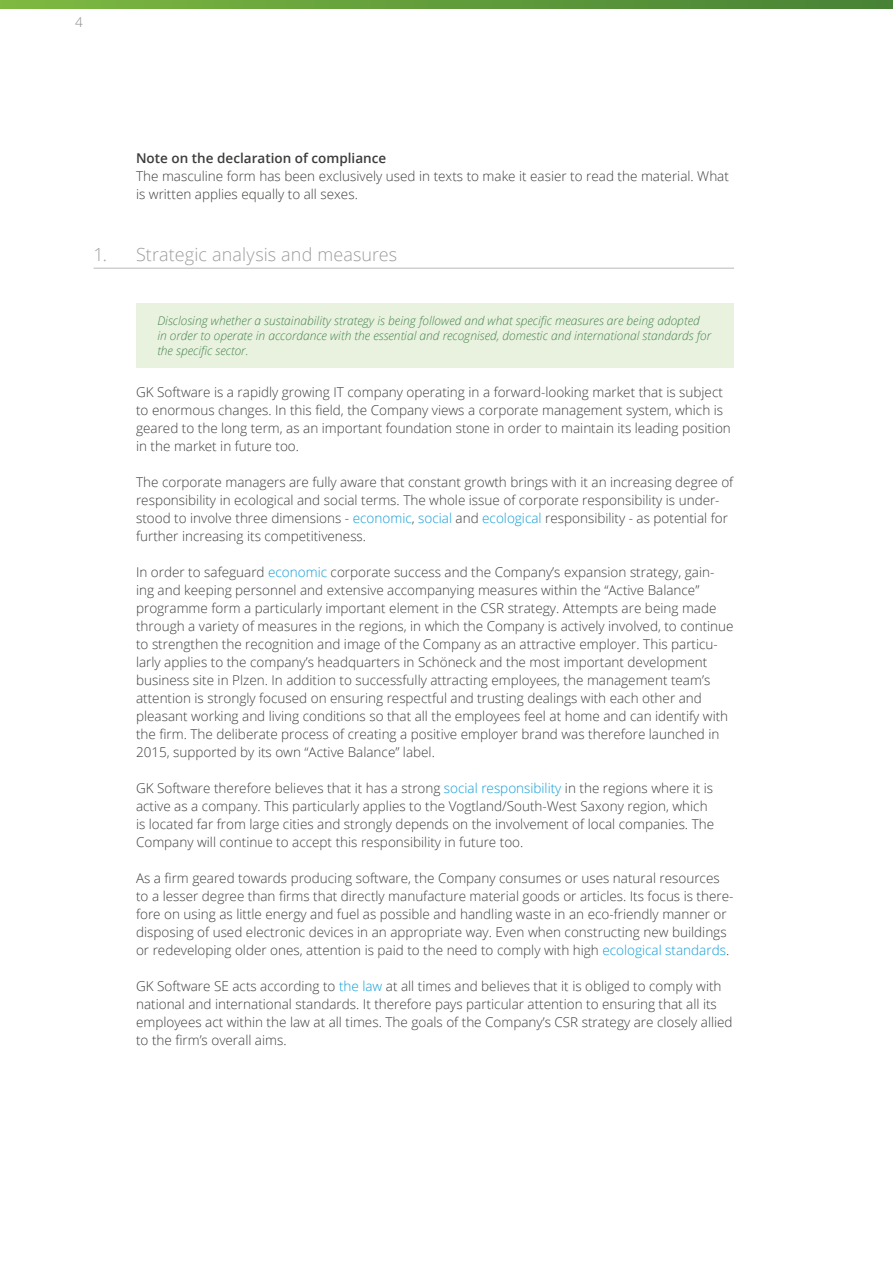
<style>
.page{position:relative;width:893px;height:1263px;background:#fff}
.page>*{position:absolute;margin:0;border:0;box-sizing:border-box;transform-origin:0 0}
.t1{font:300 18px "Open Sans";letter-spacing:.005em;color:#9d9d9c}
.t2{font:300 13.5px/18px "Open Sans";color:#3c3c3b}
.t3{font:600 13.5px "Open Sans";color:#3c3c3b}
.t4{font:300 13.5px "Open Sans";color:#878787}
.t5{font:italic 300 12px/15px "Open Sans";color:#478453}
.s1{color:#0f9cd8}
</style>
<div class="page">
<svg style="left:0;top:0;width:893px;height:9px;background:#619d3a"></svg>
<hr style="left:94px;top:267px;width:640px;height:2px;background:#d0d0d0">
<div style="left:136px;top:303px;width:598px;height:64px;background:#e9f2de"></div>
<p class="t4" style="left:75px;top:13px;width:9px">4</p>
<p class="t3" style="left:136px;top:149px;width:252px">Note on the declaration of compliance</p>
<p class="t2" style="left:136px;top:166px;width:594px">The masculine form has been exclusively used in texts to make it easier to read the material. What is written applies equally to all sexes.</p>
<h1 class="t1" style="left:94px;top:242px;width:305px">1. Strategic analysis and measures</h1>
<p class="t5" style="left:157px;top:312px;width:555px">Disclosing whether a sustainability strategy is being followed and what specific measures are being adopted in order to operate in accordance with the essential and recognised, domestic and international standards for the specific sector.</p>
<p class="t2" style="left:136px;top:382px;width:596px">GK Software is a rapidly growing IT company operating in a forward-looking market that is subject to enormous changes. In this field, the Company views a corporate management system, which is geared to the long term, as an important foundation stone in order to maintain its leading position in the market in future too.</p>
<p class="t2" style="left:136px;top:472px;width:599px">The corporate managers are fully aware that constant growth brings with it an increasing degree of responsibility in ecological and social terms. The whole issue of corporate responsibility is under&shy;stood to involve three dimensions - <span class="s1">economic</span>, <span class="s1">social</span> and <span class="s1">ecological</span> responsibility - as potential for further increasing its competitiveness.</p>
<p class="t2" style="left:136px;top:562px;width:599px">In order to safeguard <span class="s1">economic</span> corporate success and the Company’s expansion strategy, gain&shy;ing and keeping personnel and extensive accompanying measures within the “Active Balance” programme form a particularly important element in the CSR strategy. Attempts are being made through a variety of measures in the regions, in which the Company is actively involved, to continue to strengthen the recognition and image of the Company as an attractive employer. This particu&shy;larly applies to the company’s headquarters in Schöneck and the most important development business site in Plzen. In addition to successfully attracting employees, the management team’s attention is strongly focused on ensuring respectful and trusting dealings with each other and pleasant working and living conditions so that all the employees feel at home and can identify with the firm. The deliberate process of creating a positive employer brand was therefore launched in 2015, supported by its own “Active Balance” label.</p>
<p class="t2" style="left:136px;top:778px;width:580px">GK Software therefore believes that it has a strong <span class="s1">social responsibility</span> in the regions where it is active as a company. This particularly applies to the Vogtland/South-West Saxony region, which is located far from large cities and strongly depends on the involvement of local companies. The Company will continue to accept this responsibility in future too.</p>
<p class="t2" style="left:136px;top:868px;width:599px">As a firm geared towards producing software, the Company consumes or uses natural resources to a lesser degree than firms that directly manufacture material goods or articles. Its focus is there&shy;fore on using as little energy and fuel as possible and handling waste in an eco-friendly manner or disposing of used electronic devices in an appropriate way. Even when constructing new buildings or redeveloping older ones, attention is paid to the need to comply with high <span class="s1">ecological standards</span>.</p>
<p class="t2" style="left:136px;top:976px;width:598px">GK Software SE acts according to <span class="s1">the law</span> at all times and believes that it is obliged to comply with national and international standards. It therefore pays particular attention to ensuring that all its employees act within the law at all times. The goals of the Company’s CSR strategy are closely allied to the firm’s overall aims.</p>
</div>
